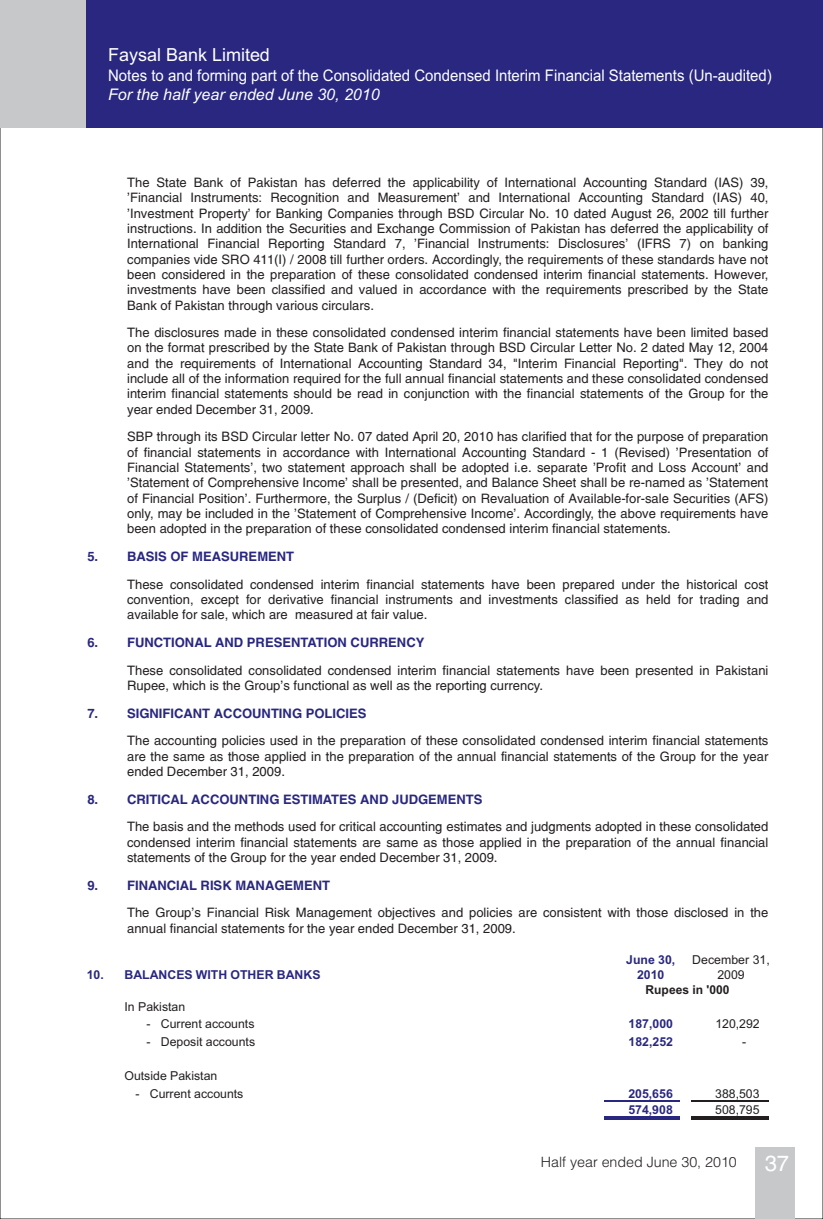
<style>
.page{position:relative;width:823px;height:1219px;background:#fff}
.page>*{position:absolute;margin:0;border:0;box-sizing:border-box;transform-origin:0 0}
.t1{font:22px "Switzerland";color:#fff}
.t2{font:18px "Arial";color:#fff}
.t3{font:16px "Arial";color:#fff;scale:.94 1}
.t4{font:italic 16px "Arial";color:#fff}
.t5{font:14.2px "Switzerland Light";color:#231f20}
.t6{font:13px/15.4px "Switzerland";color:#231f20;text-align:justify}
.t7{font:700 13px "Switzerland";color:#292780}
.t8{font:12.2px/17.4px "Arial";color:#231f20}
.t9{font:700 12.2px/17.4px "Arial";color:#292780}
.t10{font:700 12.2px "Arial";color:#231f20}
</style>
<div class="page">
<div style="left:754px;top:1147px;width:40px;height:72px;background:#c7c8ca"></div>
<div style="left:0;top:0;width:822px;height:128px;background:#292780"></div>
<div style="left:0;top:0;width:86px;height:128px;background:#c7c8ca"></div>
<hr style="left:604px;top:1100px;width:75px;height:1px;background:#292780">
<hr style="left:604px;top:1117px;width:75px;height:1px;background:#292780">
<hr style="left:604px;top:1119px;width:75px;height:1px;background:#292780">
<hr style="left:690px;top:1100px;width:78px;height:1px;background:#231f20">
<hr style="left:690px;top:1117px;width:78px;height:1px;background:#231f20">
<hr style="left:690px;top:1119px;width:78px;height:1px;background:#231f20">
<h2 class="t2" style="left:108px;top:48px;width:163px">Faysal Bank Limited</h2>
<p class="t4" style="left:108px;top:88px;width:273px">For the half year ended June 30, 2010</p>
<p class="t3" style="left:108px;top:69px;width:707px">Notes to and forming part of the Consolidated Condensed Interim Financial Statements (Un-audited)</p>
<p class="t6" style="left:127px;top:176px;width:642px">The State Bank of Pakistan has deferred the applicability of International Accounting Standard (IAS) 39, 'Financial Instruments: Recognition and Measurement' and International Accounting Standard (IAS) 40, 'Investment Property' for Banking Companies through BSD Circular No. 10 dated August 26, 2002 till further instructions. In addition the Securities and Exchange Commission of Pakistan has deferred the applicability of International Financial Reporting Standard 7, 'Financial Instruments: Disclosures' (IFRS 7) on banking companies vide SRO 411(I) / 2008 till further orders. Accordingly, the requirements of these standards have not been considered in the preparation of these consolidated condensed interim financial statements. However, investments have been classified and valued in accordance with the requirements prescribed by the State Bank of Pakistan through various circulars.</p>
<p class="t6" style="left:127px;top:326px;width:642px">The disclosures made in these consolidated condensed interim financial statements have been limited based on the format prescribed by the State Bank of Pakistan through BSD Circular Letter No. 2 dated May 12, 2004 and the requirements of International Accounting Standard 34, "Interim Financial Reporting". They do not include all of the information required for the full annual financial statements and these consolidated condensed interim financial statements should be read in conjunction with the financial statements of the Group for the year ended December 31, 2009.</p>
<p class="t6" style="left:127px;top:431px;width:642px">SBP through its BSD Circular letter No. 07 dated April 20, 2010 has clarified that for the purpose of preparation of financial statements in accordance with International Accounting Standard - 1 (Revised) 'Presentation of Financial Statements', two statement approach shall be adopted i.e. separate 'Profit and Loss Account' and 'Statement of Comprehensive Income' shall be presented, and Balance Sheet shall be re-named as 'Statement of Financial Position'. Furthermore, the Surplus / (Deficit) on Revaluation of Available-for-sale Securities (AFS) only, may be included in the 'Statement of Comprehensive Income'. Accordingly, the above requirements have been adopted in the preparation of these consolidated condensed interim financial statements.</p>
<p class="t7" style="left:87px;top:548px;width:208px">5. BASIS OF MEASUREMENT</p>
<p class="t6" style="left:127px;top:578px;width:642px">These consolidated condensed interim financial statements have been prepared under the historical cost convention, except for derivative financial instruments and investments classified as held for trading and available for sale, which are measured at fair value.</p>
<p class="t7" style="left:87px;top:634px;width:338px">6. FUNCTIONAL AND PRESENTATION CURRENCY</p>
<p class="t6" style="left:127px;top:664px;width:642px">These consolidated consolidated condensed interim financial statements have been presented in Pakistani<br>Rupee, which is the Group's functional as well as the reporting currency.</p>
<p class="t7" style="left:87px;top:705px;width:280px">7. SIGNIFICANT ACCOUNTING POLICIES</p>
<p class="t6" style="left:127px;top:735px;width:642px">The accounting policies used in the preparation of these consolidated condensed interim financial statements are the same as those applied in the preparation of the annual financial statements of the Group for the year ended December 31, 2009.</p>
<p class="t7" style="left:87px;top:791px;width:396px">8. CRITICAL ACCOUNTING ESTIMATES AND JUDGEMENTS</p>
<p class="t6" style="left:127px;top:821px;width:642px">The basis and the methods used for critical accounting estimates and judgments adopted in these consolidated condensed interim financial statements are same as those applied in the preparation of the annual financial statements of the Group for the year ended December 31, 2009.</p>
<p class="t7" style="left:87px;top:877px;width:244px">9. FINANCIAL RISK MANAGEMENT</p>
<p class="t6" style="left:127px;top:907px;width:642px">The Group's Financial Risk Management objectives and policies are consistent with those disclosed in the annual financial statements for the year ended December 31, 2009.</p>
<p class="t9" style="left:625px;top:952px;width:51px">June 30,</p>
<p class="t8" style="left:692px;top:952px;width:79px">December 31,</p>
<p class="t9" style="left:87px;top:967px;width:235px">10. BALANCES WITH OTHER BANKS</p>
<p class="t9" style="left:636px;top:967px;width:29px">2010</p>
<p class="t8" style="left:717px;top:967px;width:29px">2009</p>
<p class="t8" style="left:124px;top:999px;width:62px">In Pakistan</p>
<p class="t8" style="left:146px;top:1016px;width:109px">- Current accounts</p>
<p class="t8" style="left:146px;top:1034px;width:110px">- Deposit accounts</p>
<p class="t10" style="left:645px;top:985px;width:85px">Rupees in '000</p>
<p class="t9" style="left:628px;top:1016px;width:46px">187,000<br>182,252</p>
<p class="t8" style="left:741px;top:1016px;width:19px;text-indent:-27px">120,292 -</p>
<p class="t8" style="left:124px;top:1068px;width:94px">Outside Pakistan</p>
<p class="t8" style="left:135px;top:1086px;width:109px">- Current accounts</p>
<p class="t9" style="left:628px;top:1086px;width:46px;line-height:16.2px">205,656<br>574,908</p>
<p class="t8" style="left:714px;top:1086px;width:46px;line-height:16.2px">388,503<br>508,795</p>
<p class="t5" style="left:540px;top:1153px;width:197px">Half year ended June 30, 2010</p>
<h1 class="t1" style="left:764px;top:1150px;width:26px">37</h1>
</div>
